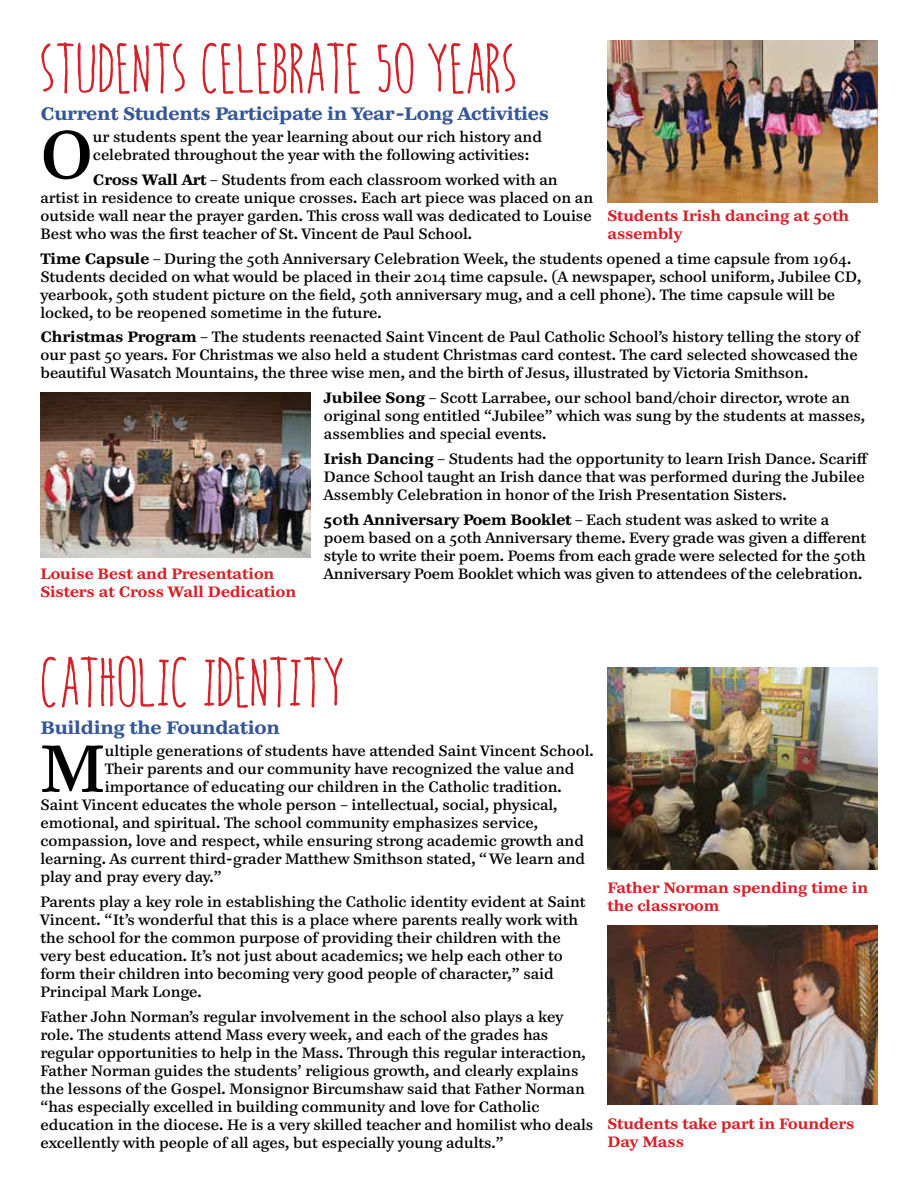
<style>
.page{position:relative;width:918px;height:1188px;background:#fff}
.page>*{position:absolute;margin:0;border:0;box-sizing:border-box;transform-origin:0 0}
.t1{font:66.45px "Paperback 9";color:#000}
.t2{font:60px "hellogoodbye";color:#d2232a}
.t3{font:700 18px "Paperback 6";letter-spacing:-.01em;color:#355795}
.t4{font:15px/18px "Paperback 9";color:#000}
.t5{font:700 15px/18px "Paperback 9";color:#d2232a}
.s1{font-weight:700}
</style>
<div class="page">
<img style="left:608px;top:667px;width:270px;height:203px">
<img style="left:608px;top:925px;width:270px;height:179px">
<img style="left:40px;top:392px;width:270px;height:166px">
<img style="left:608px;top:40px;width:270px;height:162px">
<h2 class="t2" style="left:40px;top:38px;width:479px">STUDENTS CELEBRATE 50 YEARS</h2>
<p class="t3" style="left:40px;top:101px;width:510px">Current Students Participate in Year-Long Activities</p>
<h1 class="t1" style="left:40px;top:112px;width:54px">O</h1>
<p class="t4" style="left:93px;top:128px;width:451px">ur students spent the year learning about our rich history and celebrated throughout the year with the following activities:</p>
<p class="t4" style="left:40px;top:170px;width:554px;text-indent:52px"><span class="s1">Cross Wall Art</span> – Students from each classroom worked with an artist in residence to create unique crosses. Each art piece was placed on an outside wall near the prayer garden. This cross wall was dedicated to Louise Best who was the first teacher of St. Vincent de Paul School.</p>
<p class="t4" style="left:40px;top:249px;width:822px"><span class="s1">Time Capsule</span> – During the 50th Anniversary Celebration Week, the students opened a time capsule from 1964.<br>Students decided on what would be placed in their 2014 time capsule. (A newspaper, school uniform, Jubilee CD, yearbook, 50th student picture on the field, 50th anniversary mug, and a cell phone). The time capsule will be locked, to be reopened sometime in the future.</p>
<p class="t4" style="left:40px;top:328px;width:820px;text-align:justify"><span class="s1">Christmas Program</span> – The students reenacted Saint Vincent de Paul Catholic School’s history telling the story of our past 50 years. For Christmas we also held a student Christmas card contest. The card selected showcased the beautiful Wasatch Mountains, the three wise men, and the birth of Jesus, illustrated by Victoria Smithson.</p>
<p class="t4" style="left:324px;top:389px;width:543px"><span class="s1">Jubilee Song</span> – Scott Larrabee, our school band/choir director, wrote an original song entitled “Jubilee” which was sung by the students at masses, assemblies and special events.</p>
<p class="t4" style="left:324px;top:449px;width:546px"><span class="s1">Irish Dancing</span> – Students had the opportunity to learn Irish Dance. Scariff<br>Dance School taught an Irish dance that was performed during the Jubilee<br>Assembly Celebration in honor of the Irish Presentation Sisters.</p>
<p class="t4" style="left:324px;top:510px;width:544px"><span class="s1">50th Anniversary Poem Booklet</span> – Each student was asked to write a poem based on a 50th Anniversary theme. Every grade was given a different style to write their poem. Poems from each grade were selected for the 50th Anniversary Poem Booklet which was given to attendees of the celebration.</p>
<p class="t5" style="left:608px;top:206px;width:243px">Students Irish dancing at 50th assembly</p>
<p class="t5" style="left:40px;top:564px;width:257px">Louise Best and Presentation<br>Sisters at Cross Wall Dedication</p>
<h2 class="t2" style="left:40px;top:652px;width:307px">CATHOLIC IDENTITY</h2>
<p class="t3" style="left:40px;top:715px;width:241px">Building the Foundation</p>
<h1 class="t1" style="left:40px;top:726px;width:66px">M</h1>
<p class="t4" style="left:105px;top:742px;width:490px">ultiple generations of students have attended Saint Vincent School.</p>
<p class="t4" style="left:105px;top:760px;width:471px">Their parents and our community have recognized the value and</p>
<p class="t4" style="left:105px;top:778px;width:458px">importance of educating our children in the Catholic tradition.</p>
<p class="t4" style="left:40px;top:796px;width:518px">Saint Vincent educates the whole person – intellectual, social, physical,</p>
<p class="t4" style="left:40px;top:814px;width:499px">emotional, and spiritual. The school community emphasizes service,</p>
<p class="t4" style="left:40px;top:832px;width:545px">compassion, love and respect, while ensuring strong academic growth and</p>
<p class="t4" style="left:40px;top:850px;width:546px">learning. As current third-grader Matthew Smithson stated, “ We learn and</p>
<p class="t4" style="left:40px;top:868px;width:183px">play and pray every day.”</p>
<p class="t4" style="left:40px;top:892px;width:547px">Parents play a key role in establishing the Catholic identity evident at Saint Vincent. “It’s wonderful that this is a place where parents really work with the school for the common purpose of providing their children with the very best education. It’s not just about academics; we help each other to form their children into becoming very good people of character,” said Principal Mark Longe.</p>
<p class="t4" style="left:40px;top:1007px;width:554px">Father John Norman’s regular involvement in the school also plays a key role. The students attend Mass every week, and each of the grades has regular opportunities to help in the Mass. Through this regular interaction, Father Norman guides the students’ religious growth, and clearly explains the lessons of the Gospel. Monsignor Bircumshaw said that Father Norman “has especially excelled in building community and love for Catholic education in the diocese. He is a very skilled teacher and homilist who deals excellently with people of all ages, but especially young adults.”</p>
<p class="t5" style="left:608px;top:878px;width:262px">Father Norman spending time in the classroom</p>
<p class="t5" style="left:608px;top:1115px;width:248px">Students take part in Founders<br>Day Mass</p>
</div>
